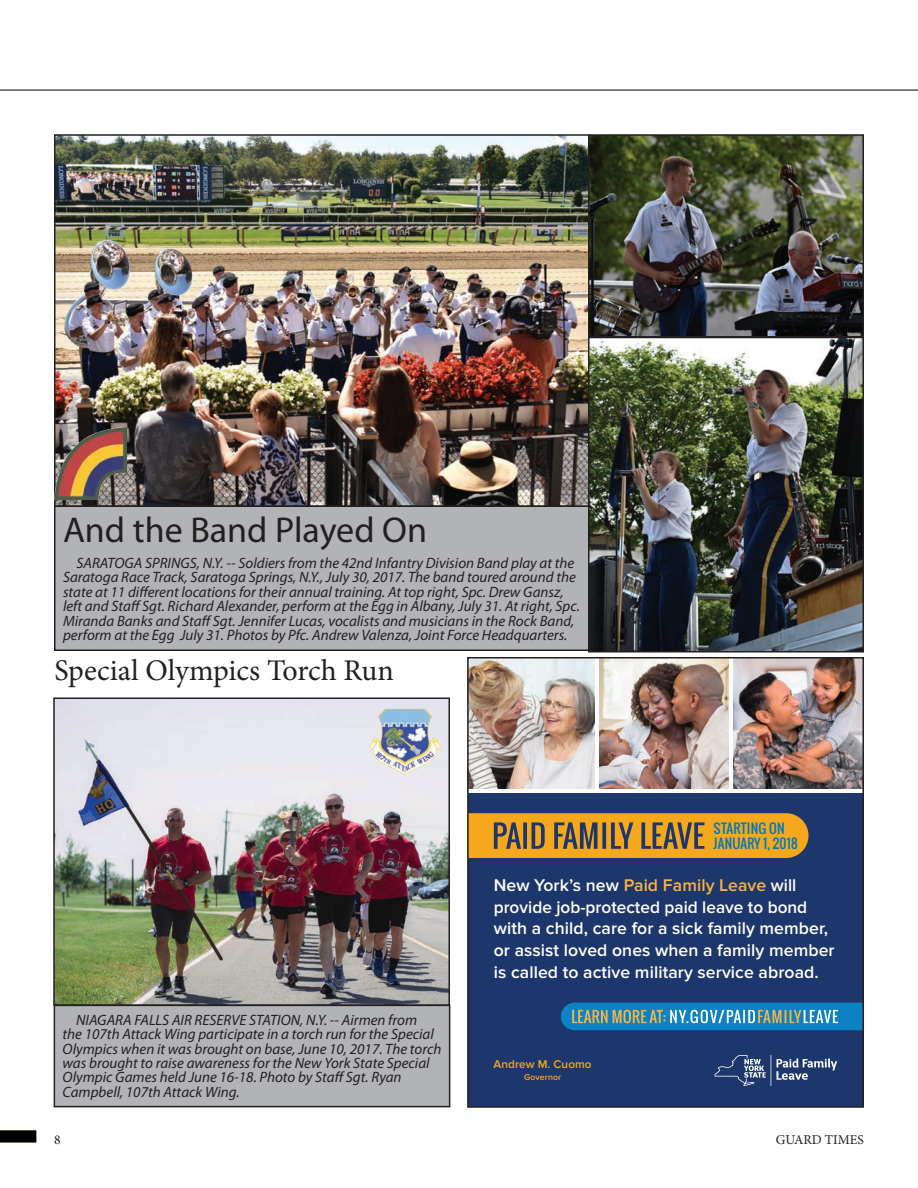
<style>
.page{position:relative;width:918px;height:1188px;background:#fff}
.page>*{position:absolute;margin:0;border:0;box-sizing:border-box;transform-origin:0 0}
.t1{font:36px "Myriad Pro";color:#231f20}
.t2{font:30px "Minion Pro";letter-spacing:-.015em;color:#231f20}
.t3{font:600 17.55px/21.9px "Proxima Nova";letter-spacing:.005em;color:#fff}
.t4{font:italic 15px/14.4px "Myriad Pro";color:#231f20}
.t5{font:13.5px "Minion Pro";color:#231f20}
.t6{font:13.2px/15px "Oswald";letter-spacing:.015em;color:#0077bd}
.t7{font:600 11.7px "Proxima Nova";letter-spacing:.005em;color:#f5a81c}
.t8{font:600 8.85px "Proxima Nova";letter-spacing:.005em;color:#f5a81c}
.s1{color:#f9b440}
</style>
<div class="page">
<hr style="left:0;top:90px;width:918px;height:1px;background:#000">
<div style="left:0;top:1130px;width:36px;height:12px;background:#000"></div>
<img style="left:470px;top:660px;width:125px;height:129px">
<img style="left:733px;top:660px;width:128px;height:129px">
<img style="left:599px;top:660px;width:130px;height:129px">
<div style="left:468px;top:793px;width:395px;height:313px;background:#1d366c"></div>
<svg style="left:715px;top:1055px;width:122px;height:31px"></svg>
<svg style="left:561px;top:1003px;width:300px;height:27px;background:#368fba"></svg>
<svg style="left:470px;top:813px;width:339px;height:45px;background:#cd932a"></svg>
<div style="left:467px;top:657px;width:397px;height:451px;border:2px solid #231f20"></div>
<div style="left:54px;top:1005px;width:396px;height:102px;background:#b2b3b7"></div>
<div style="left:54px;top:1005px;width:396px;height:102px;border:2px solid #231f20"></div>
<img style="left:56px;top:701px;width:391px;height:302px">
<div style="left:53px;top:698px;width:397px;height:308px;border:2px solid #231f20"></div>
<img style="left:57px;top:137px;width:530px;height:367px">
<div style="left:55px;top:506px;width:534px;height:144px;background:#b2b3b7"></div>
<div style="left:54px;top:506px;width:536px;height:145px;border:2px solid #231f20"></div>
<img style="left:591px;top:137px;width:270px;height:198px">
<div style="left:588px;top:134px;width:276px;height:204px;border:2px solid #231f20"></div>
<img style="left:591px;top:340px;width:270px;height:309px">
<div style="left:588px;top:337px;width:276px;height:315px;border:2px solid #231f20"></div>
<img style="left:54px;top:427px;width:73px;height:73px">
<img style="left:369px;top:707px;width:72px;height:71px">
<h1 class="t1" style="left:63px;top:507px;width:366px">And the Band Played On</h1>
<p class="t4" style="left:63px;top:555px;width:518px;text-indent:14px">SARATOGA SPRINGS, N.Y. -- Soldiers from the 42nd Infantry Division Band play at the Saratoga Race Track, Saratoga Springs, N.Y., July 30, 2017. The band toured around the state at 11 different locations for their annual training. At top right, Spc. Drew Gansz, left and Staff Sgt. Richard Alexander, perform at the Egg in Albany, July 31. At right, Spc.<br>Miranda Banks and Staff Sgt. Jennifer Lucas, vocalists and musicians in the Rock Band, perform at the Egg July 31. Photos by Pfc. Andrew Valenza, Joint Force Headquarters.</p>
<h2 class="t2" style="left:54px;top:651px;width:341px">Special Olympics Torch Run</h2>
<p class="t4" style="left:63px;top:1012px;width:380px;text-indent:14px">NIAGARA FALLS AIR RESERVE STATION, N.Y. -- Airmen from<br>the 107th Attack Wing participate in a torch run for the Special Olympics when it was brought on base, June 10, 2017. The torch was brought to raise awareness for the New York State Special Olympic Games held June 16-18. Photo by Staff Sgt. Ryan Campbell, 107th Attack Wing.</p>
<p class="t6" style="left:714px;top:821px;width:86px">STARTING ON<br>JANUARY 1, 2018</p>
<p class="t3" style="left:494px;top:874px;width:343px">New York’s new <span class="s1">Paid Family Leave</span> will provide job-protected paid leave to bond with a child, care for a sick family member, or assist loved ones when a family member is called to active military service abroad.</p>
<p class="t7" style="left:494px;top:1057px;width:100px">Andrew M. Cuomo</p>
<p class="t8" style="left:524px;top:1072px;width:39px">Governor</p>
<p class="t5" style="left:54px;top:1130px;width:8px">8</p>
<p class="t5" style="left:776px;top:1130px;width:90px">GUARD TIMES</p>
</div>
